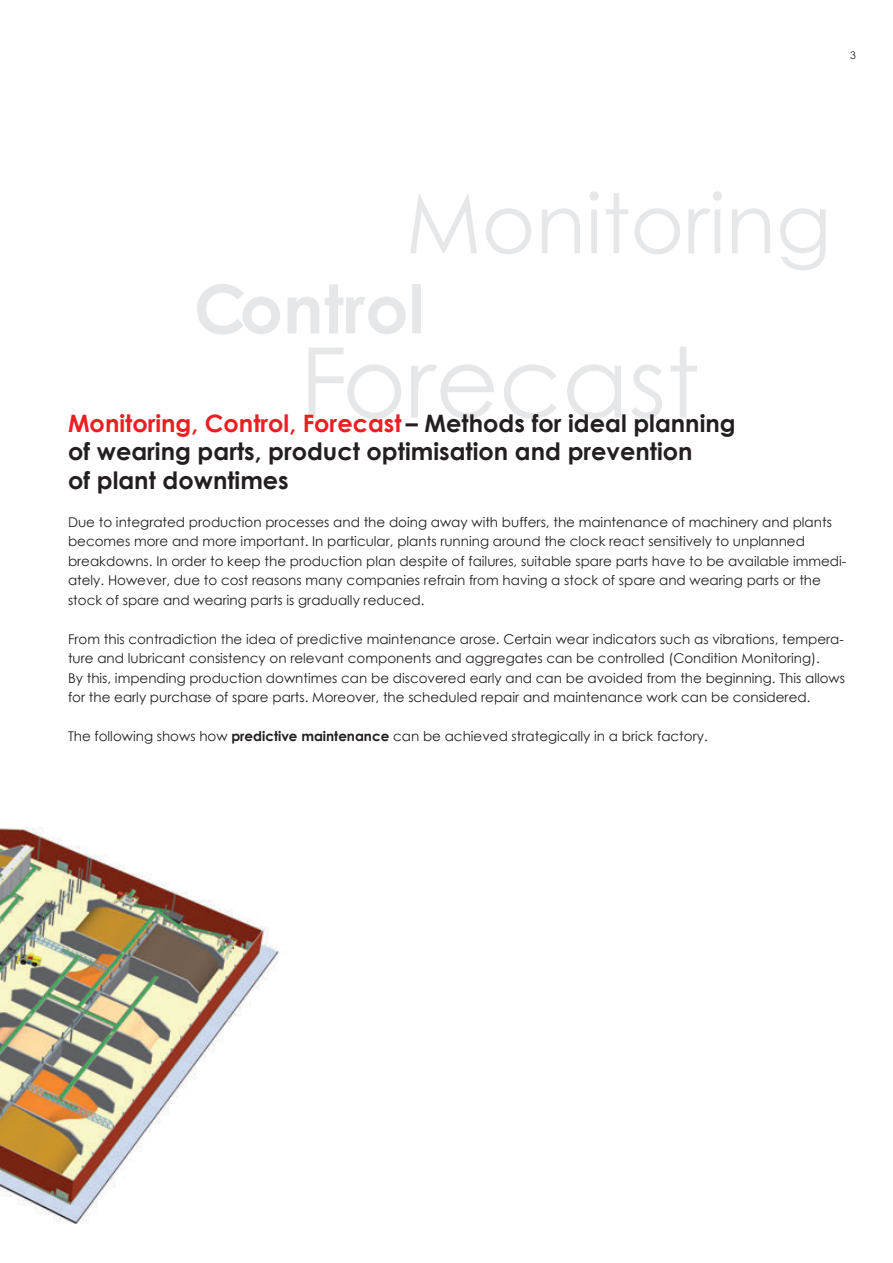
<style>
.page{position:relative;width:893px;height:1263px;background:#fff}
.page>*{position:absolute;margin:0;border:0;box-sizing:border-box;transform-origin:0 0}
.t1{font:700 24px/28.5px "Century Gothic";color:#231f20}
.t2{font:13.5px/19.5px "Century Gothic";color:#231f20}
.t3{font:10.5px "Century Gothic";color:#231f20}
.s1{color:#ee1d23}
.s2{font-weight:700}
</style>
<div class="page">
<svg style="left:308px;top:347px;width:389px;height:72px"></svg>
<svg style="left:410px;top:191px;width:416px;height:79px"></svg>
<svg style="left:197px;top:284px;width:224px;height:51px"></svg>
<img style="left:0;top:827px;width:280px;height:397px">
<p class="t3" style="left:850px;top:48px;width:7px">3</p>
<h1 class="t1" style="left:68px;top:408px;width:669px"><span class="s1">Monitoring, Control, Forecast</span> – Methods for ideal planning of wearing parts, product optimisation and prevention<br>of plant downtimes</h1>
<p class="t2" style="left:68px;top:511px;width:780px">Due to integrated production processes and the doing away with buffers, the maintenance of machinery and plants becomes more and more important. In particular, plants running around the clock react sensitively to unplanned breakdowns. In order to keep the production plan despite of failures, suitable spare parts have to be available immedi&shy;ately. However, due to cost reasons many companies refrain from having a stock of spare and wearing parts or the stock of spare and wearing parts is gradually reduced.</p>
<p class="t2" style="left:68px;top:628px;width:778px">From this contradiction the idea of predictive maintenance arose. Certain wear indicators such as vibrations, tempera&shy;ture and lubricant consistency on relevant components and aggregates can be controlled (Condition Monitoring).<br>By this, impending production downtimes can be discovered early and can be avoided from the beginning. This allows for the early purchase of spare parts. Moreover, the scheduled repair and maintenance work can be considered.</p>
<p class="t2" style="left:68px;top:726px;width:641px">The following shows how <span class="s2">predictive maintenance</span> can be achieved strategically in a brick factory.</p>
</div>
